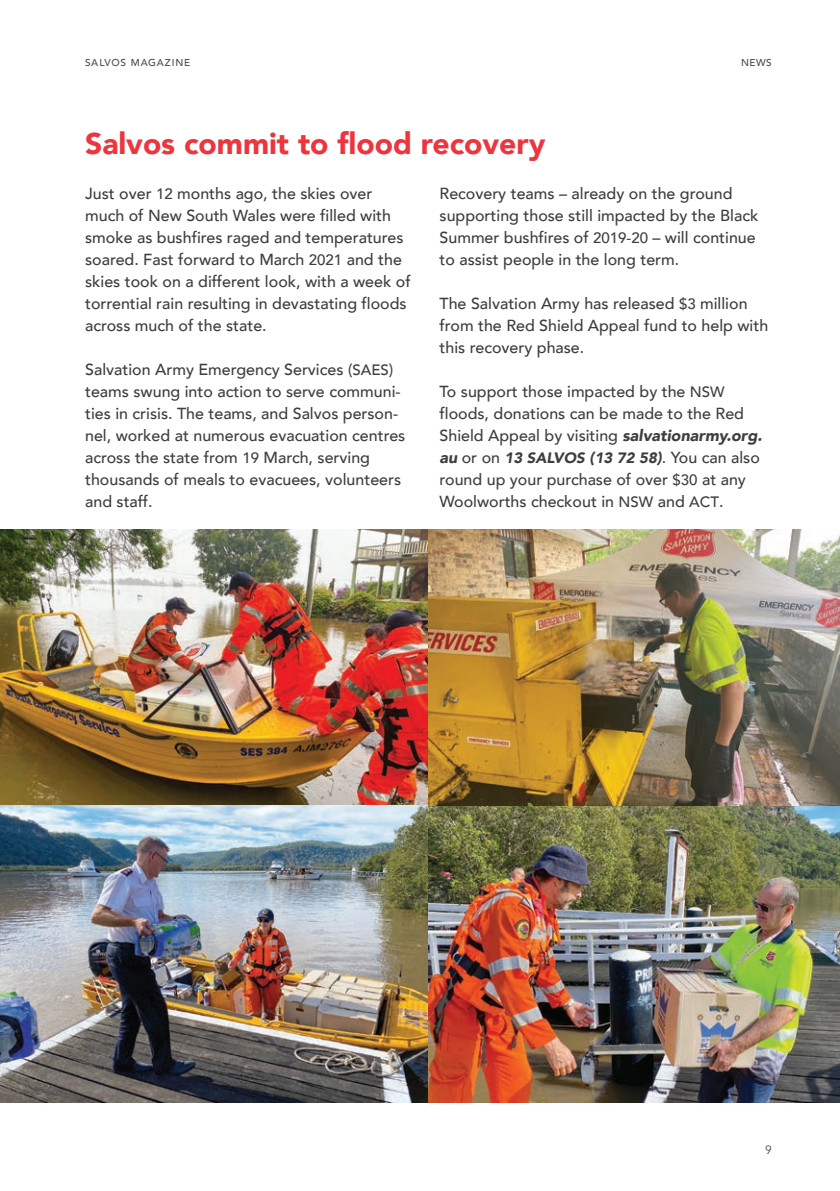
<style>
.page{position:relative;width:840px;height:1191px;background:#fff}
.page>*{position:absolute;margin:0;border:0;box-sizing:border-box;transform-origin:0 0}
.Heading_News_-_re{font:900 30px "Avenir";color:#ee343d}
.Body{font:500 16px/22px "Avenir";color:#3e3e3f}
.t1{font:12px "Avenir";color:#4b4c4d}
.Page_name_-_Right{font:500 10px "Avenir";letter-spacing:.065em;color:#4b4c4d}
.s1{font-size:15px}
.s2{font-weight:900;font-style:italic}
.s3{font-weight:900;font-style:italic;font-size:15px}
</style>
<div class="page">
<img style="left:0;top:529px;width:839px;height:573px">
<p class="Page_name_-_Right" style="left:85px;top:54px;width:107px">SALVOS MAGAZINE</p>
<p class="Heading_News_-_re" style="left:85px;top:118px;width:461px">Salvos commit to flood recovery</p>
<p class="Page_name_-_Right" style="left:740px;top:54px;width:32px">NEWS</p>
<p class="Body" style="left:85px;top:181px;width:327px">Just over <span class="s1">12</span> months ago, the skies over much of New South Wales were filled with smoke as bushfires raged and temperatures soared. Fast forward to March <span class="s1">2021</span> and the skies took on a different look, with a week of torrential rain resulting in devastating floods across much of the state.</p>
<p class="Body" style="left:85px;top:357px;width:321px">Salvation Army Emergency Services (<span class="s1">SAES</span>) teams swung into action to serve communi&shy;ties in crisis. The teams, and Salvos person&shy;nel, worked at numerous evacuation centres across the state from <span class="s1">19</span> March, serving thousands of meals to evacuees, volunteers and staff.</p>
<p class="Body" style="left:439px;top:181px;width:320px">Recovery teams – already on the ground supporting those still impacted by the Black Summer bushfires of <span class="s1">2019-20</span> – will continue to assist people in the long term.</p>
<p class="Body" style="left:439px;top:291px;width:330px">The Salvation Army has released <span class="s1">$3</span> million from the Red Shield Appeal fund to help with this recovery phase.</p>
<p class="Body" style="left:439px;top:379px;width:324px">To support those impacted by the <span class="s1">NSW </span>floods, donations can be made to the Red Shield Appeal by visiting <span class="s2">salvationarmy.org. au</span> or on <span class="s3">13 SALVOS</span> <span class="s2">(</span><span class="s3">13 72 58</span><span class="s2">)</span>. You can also round up your purchase of over <span class="s1">$30</span> at any Woolworths checkout in <span class="s1">NSW</span> and <span class="s1">ACT</span>.</p>
<p class="t1" style="left:764px;top:1142px;width:8px">9</p>
</div>
